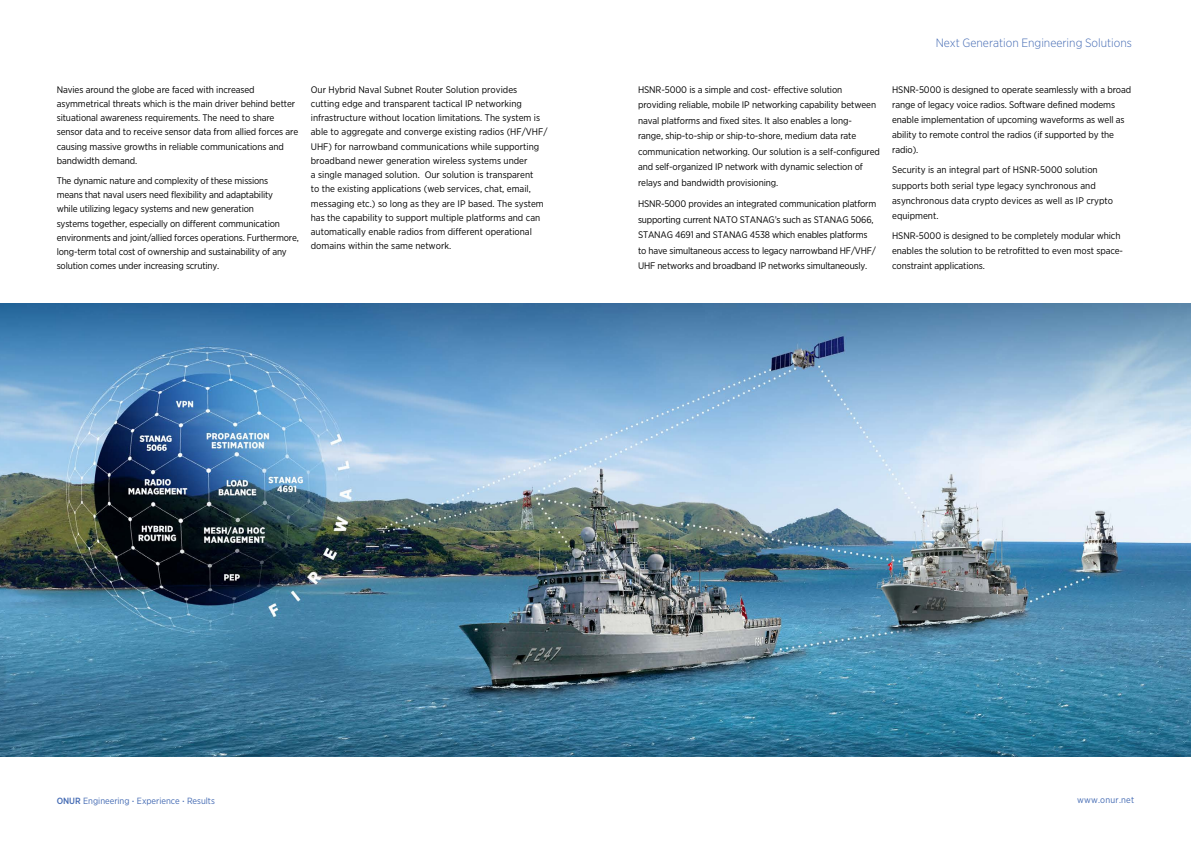
<style>
.page{position:relative;width:1191px;height:842px;background:#fff}
.page>*{position:absolute;margin:0;border:0;box-sizing:border-box;transform-origin:0 0}
.t1{font:300 12px "Gotham Narrow";color:#436ab3}
.t2{font:9.5px/14.2px "Gotham Narrow";letter-spacing:-.01em;color:#000}
.t3{font:9px "Gotham Narrow";color:#436ab3}
.t4{font:9px "Gotham Narrow";letter-spacing:.025em;color:#436ab3}
.s1{font-weight:500}
</style>
<div class="page">
<img style="left:0;top:303px;width:1191px;height:454px">
<p class="t1" style="left:935px;top:36px;width:198px">Next Generation Engineering Solutions</p>
<p class="t2" style="left:57px;top:82px;width:243px">Navies around the globe are faced with increased asymmetrical threats which is the main driver behind better situational awareness requirements. The need to share sensor data and to receive sensor data from allied forces are causing massive growths in reliable communications and bandwidth demand.</p>
<p class="t2" style="left:57px;top:173px;width:244px">The dynamic nature and complexity of these missions<br>means that naval users need flexibility and adaptability<br>while utilizing legacy systems and new generation<br>systems together, especially on different communication environments and joint/allied forces operations. Furthermore, long-term total cost of ownership and sustainability of any solution comes under increasing scrutiny.</p>
<p class="t2" style="left:311px;top:82px;width:238px">Our Hybrid Naval Subnet Router Solution provides cutting edge and transparent tactical IP networking infrastructure without location limitations. The system is able to aggregate and converge existing radios (HF/VHF/ UHF) for narrowband communications while supporting broadband newer generation wireless systems under<br>a single managed solution. Our solution is transparent<br>to the existing applications (web services, chat, email, messaging etc.) so long as they are IP based. The system has the capability to support multiple platforms and can automatically enable radios from different operational domains within the same network.</p>
<p class="t2" style="left:638px;top:81px;width:243px;line-height:15.5px">HSNR-5000 is a simple and cost- effective solution providing reliable, mobile IP networking capability between naval platforms and fixed sites. It also enables a long-<br>range, ship-to-ship or ship-to-shore, medium data rate communication networking. Our solution is a self-configured and self-organized IP network with dynamic selection of relays and bandwidth provisioning.</p>
<p class="t2" style="left:638px;top:196px;width:240px;line-height:15.5px">HSNR-5000 provides an integrated communication platform supporting current NATO STANAG’s such as STANAG 5066, STANAG 4691 and STANAG 4538 which enables platforms to have simultaneous access to legacy narrowband HF/VHF/ UHF networks and broadband IP networks simultaneously.</p>
<p class="t2" style="left:892px;top:82px;width:241px;line-height:15px">HSNR-5000 is designed to operate seamlessly with a broad range of legacy voice radios. Software defined modems enable implementation of upcoming waveforms as well as ability to remote control the radios (if supported by the radio).</p>
<p class="t2" style="left:892px;top:162px;width:222px;line-height:15px">Security is an integral part of HSNR-5000 solution supports both serial type legacy synchronous and asynchronous data crypto devices as well as IP crypto equipment.</p>
<p class="t2" style="left:892px;top:228px;width:232px;line-height:15px">HSNR-5000 is designed to be completely modular which enables the solution to be retrofitted to even most space&shy;constraint applications.</p>
<p class="t3" style="left:57px;top:795px;width:160px"><span class="s1">ONUR</span> Engineering <sup>.</sup> Experience <sup>.</sup> Results</p>
<p class="t4" style="left:1077px;top:794px;width:59px">www.onur.net</p>
</div>
